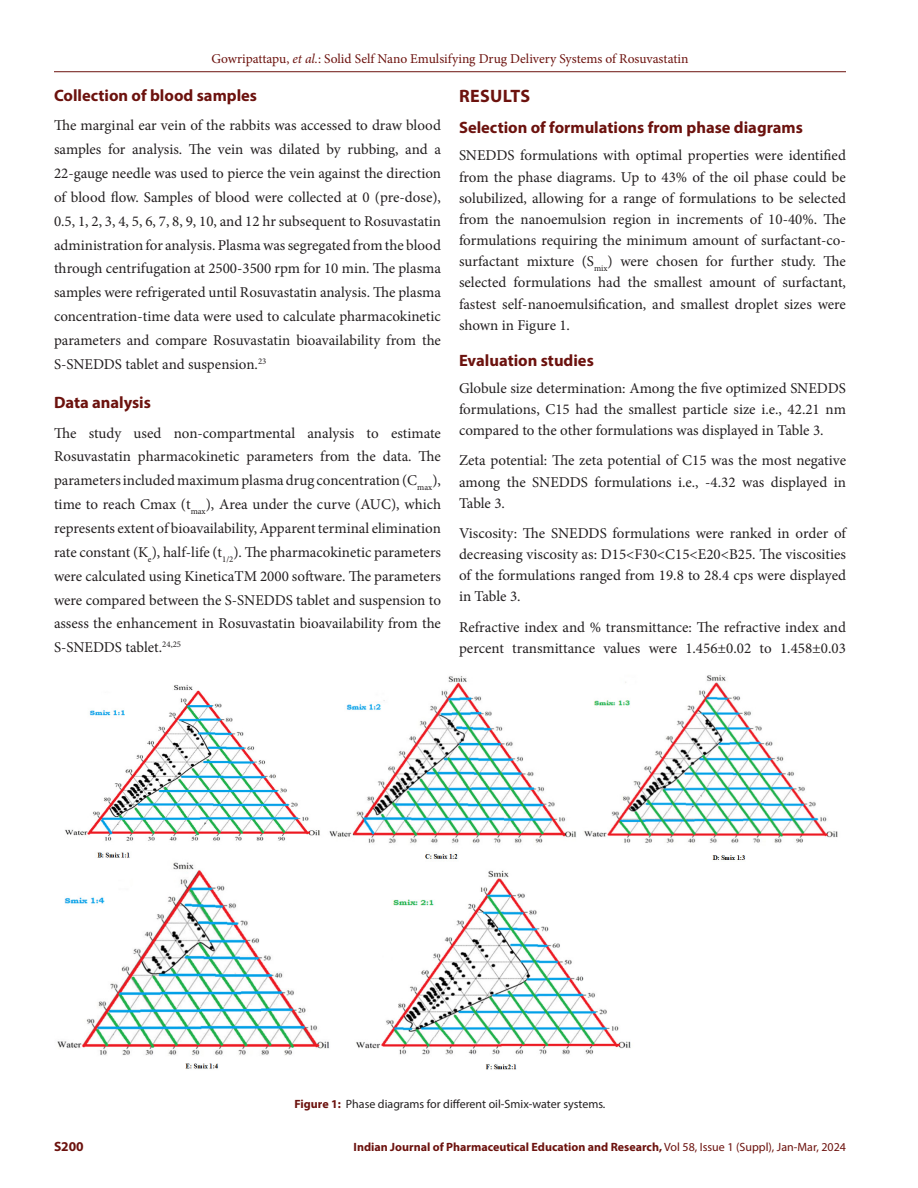
<style>
.page{position:relative;width:918px;height:1188px;background:#fff}
.page>*{position:absolute;margin:0;border:0;box-sizing:border-box;transform-origin:0 0}
.Heading_1{font:700 18px "Myriad Pro";letter-spacing:.02em;color:#6c120e}
.Heading_2{font:700 16.5px "Myriad Pro";color:#6c120e}
.Heading_2_after_head{font:700 16.5px "Myriad Pro";color:#6c120e}
.Body_text__FO{font:15px/23.9px "Minion Pro";color:#231f20;text-align:justify}
.Body_text{font:15px/21.1px "Minion Pro";color:#231f20;text-align:justify}
.t1{font:13.5px "Minion Pro";color:#6c120e}
.t2{font:700 13.5px "Myriad Pro";color:#6c120e}
.t3{font:700 12px "Myriad Pro";color:#6c120e}
.FIG_Caption{font:12px "Myriad Pro";color:#231f20}
.s1{font-style:italic}
.s2{font-weight:700;color:#6c120e}
.s3{font-weight:400}
</style>
<div class="page">
<hr style="left:54px;top:71px;width:792px;height:1px;background:#6c120e">
<img style="left:57px;top:675px;width:781px;height:395px">
<p class="t1" style="left:211px;top:50px;width:479px">Gowripattapu, <span class="s1">et al.</span>: Solid Self Nano Emulsifying Drug Delivery Systems of Rosuvastatin</p>
<p class="Heading_2" style="left:54px;top:84px;width:205px">Collection of blood samples</p>
<p class="Body_text__FO" style="left:54px;top:114px;width:389px">The marginal ear vein of the rabbits was accessed to draw blood samples for analysis. The vein was dilated by rubbing, and a 22-gauge needle was used to pierce the vein against the direction of blood flow. Samples of blood were collected at 0 (pre-dose), 0.5, 1, 2, 3, 4, 5, 6, 7, 8, 9, 10, and 12 hr subsequent to Rosuvastatin administration for analysis. Plasma was segregated from the blood through centrifugation at 2500-3500 rpm for 10 min. The plasma samples were refrigerated until Rosuvastatin analysis. The plasma concentration-time data were used to calculate pharmacokinetic parameters and compare Rosuvastatin bioavailability from the S-SNEDDS tablet and suspension.<sup>23</sup></p>
<p class="Heading_2" style="left:54px;top:391px;width:99px">Data analysis</p>
<p class="Body_text__FO" style="left:54px;top:421px;width:389px">The study used non-compartmental analysis to estimate Rosuvastatin pharmacokinetic parameters from the data. The parameters included maximum plasma drug concentration (C<sub>max</sub>), time to reach Cmax (t<sub>max</sub>), Area under the curve (AUC), which represents extent of bioavailability, Apparent terminal elimination rate constant (K<sub>e</sub>), half-life (t<sub>1/2</sub>). The pharmacokinetic parameters were calculated using KineticaTM 2000 software. The parameters were compared between the S-SNEDDS tablet and suspension to assess the enhancement in Rosuvastatin bioavailability from the S-SNEDDS tablet.<sup>24,25</sup></p>
<p class="Heading_1" style="left:459px;top:84px;width:73px">RESULTS</p>
<p class="Heading_2_after_head" style="left:459px;top:117px;width:345px">Selection of formulations from phase diagrams</p>
<p class="Body_text__FO" style="left:459px;top:145px;width:389px;line-height:21.1px">SNEDDS formulations with optimal properties were identified from the phase diagrams. Up to 43% of the oil phase could be solubilized, allowing for a range of formulations to be selected from the nanoemulsion region in increments of 10-40%. The formulations requiring the minimum amount of surfactant-co&shy;surfactant mixture (S<sub>mix</sub>) were chosen for further study. The selected formulations had the smallest amount of surfactant, fastest self-nanoemulsification, and smallest droplet sizes were shown in Figure 1.</p>
<p class="Heading_2" style="left:459px;top:350px;width:136px">Evaluation studies</p>
<p class="Body_text__FO" style="left:459px;top:378px;width:389px;line-height:21.1px">Globule size determination: Among the five optimized SNEDDS formulations, C15 had the smallest particle size i.e., 42.21 nm compared to the other formulations was displayed in Table 3.</p>
<p class="Body_text" style="left:459px;top:450px;width:389px">Zeta potential: The zeta potential of C15 was the most negative among the SNEDDS formulations i.e., -4.32 was displayed in Table 3.</p>
<p class="Body_text" style="left:459px;top:523px;width:389px">Viscosity: The SNEDDS formulations were ranked in order of decreasing viscosity as: D15&lt;F30&lt;C15&lt;E20&lt;B25. The viscosities of the formulations ranged from 19.8 to 28.4 cps were displayed in Table 3.</p>
<p class="Body_text" style="left:459px;top:616px;width:389px">Refractive index and % transmittance: The refractive index and percent transmittance values were 1.456±0.02 to 1.458±0.03</p>
<p class="FIG_Caption" style="left:295px;top:1096px;width:312px"><span class="s2">Figure 1:</span> Phase diagrams for different oil-Smix-water systems.</p>
<p class="t2" style="left:54px;top:1137px;width:31px">S200</p>
<p class="t3" style="left:354px;top:1139px;width:494px">Indian Journal of Pharmaceutical Education and Research, <span class="s3">Vol 58, Issue 1 (Suppl), Jan-Mar, 2024</span></p>
</div>
